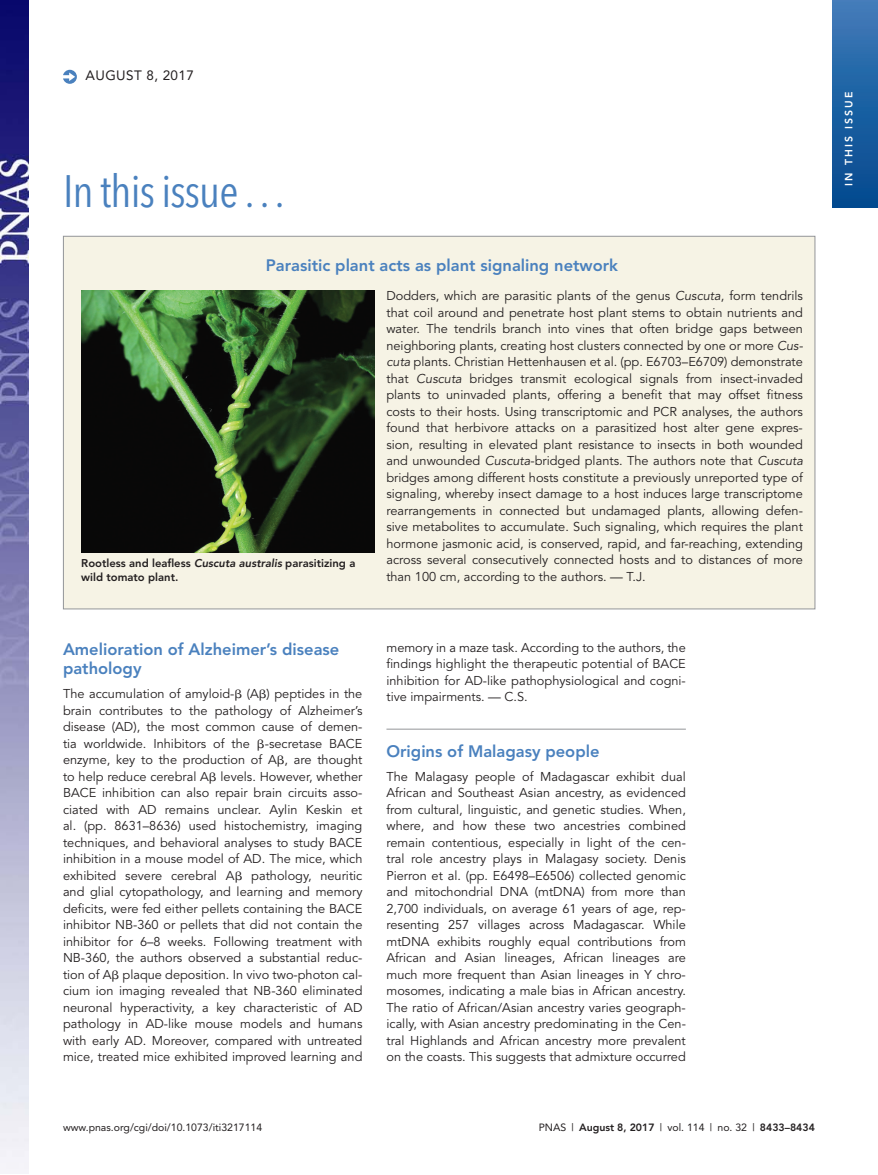
<style>
.page{position:relative;width:878px;height:1175px;background:#fff}
.page>*{position:absolute;margin:0;border:0;box-sizing:border-box;transform-origin:0 0}
.t1{font:condensed 45px "Avenir Next LT Pro";letter-spacing:-.02em;color:#4a81be}
.t2{font:800 16.5px/19.5px "Avenir";color:#4a81be}
.t3{font:13.5px "Avenir";letter-spacing:.03em;color:#231f20}
.t4{font:12.75px/16.5px "Avenir";color:#231f20;text-align:justify}
.t5{font:800 11.25px/13.5px "Avenir";color:#231f20}
.t6{font:800 10.5px "Avenir";color:#231f20}
.t7{font:10.5px "Avenir";color:#231f20}
.t8{font:800 10.5px "Avenir";letter-spacing:.2em;color:#fff}
.s1{font-family:"Avenir LT Std";font-style:italic}
.s2{font-weight:400}
</style>
<div class="page">
<img style="left:0;top:0;width:28px;height:1173px">
<svg style="left:63px;top:70px;width:14px;height:14px"></svg>
<div style="left:832px;top:0;width:46px;height:207px;background:linear-gradient(to bottom,#3f7bb9,#00488e)"></div>
<div style="left:63px;top:236px;width:752px;height:373px;background:#f6f3e5;border:1px solid #939598"></div>
<hr style="left:386px;top:728px;width:300px;height:1px;background:#939598">
<img style="left:81px;top:291px;width:293px;height:262px">
<p class="t3" style="left:86px;top:68px;width:110px">August 8, 2017</p>
<h1 class="t1" style="left:63px;top:164px;width:223px">In this issue . . .</h1>
<p class="t2" style="left:266px;top:255px;width:354px">Parasitic plant acts as plant signaling network</p>
<p class="t4" style="left:386px;top:288px;width:418px">Dodders, which are parasitic plants of the genus <span class="s1">Cuscuta</span>, form tendrils that coil around and penetrate host plant stems to obtain nutrients and water. The tendrils branch into vines that often bridge gaps between neighboring plants, creating host clusters connected by one or more <span class="s1">Cus&shy;cuta</span> plants. Christian Hettenhausen et al. (pp. E6703–E6709) demonstrate that <span class="s1">Cuscuta</span> bridges transmit ecological signals from insect-invaded plants to uninvaded plants, offering a benefit that may offset fitness costs to their hosts. Using transcriptomic and PCR analyses, the authors found that herbivore attacks on a parasitized host alter gene expres&shy;sion, resulting in elevated plant resistance to insects in both wounded and unwounded <span class="s1">Cuscuta</span>-bridged plants. The authors note that <span class="s1">Cuscuta </span>bridges among different hosts constitute a previously unreported type of signaling, whereby insect damage to a host induces large transcriptome rearrangements in connected but undamaged plants, allowing defen&shy;sive metabolites to accumulate. Such signaling, which requires the plant hormone jasmonic acid, is conserved, rapid, and far-reaching, extending across several consecutively connected hosts and to distances of more than 100 cm, according to the authors. — T.J.</p>
<p class="t5" style="left:81px;top:556px;width:275px">Rootless and leafless <span class="s1">Cuscuta australis</span> parasitizing a wild tomato plant.</p>
<p class="t2" style="left:63px;top:639px;width:278px">Amelioration of Alzheimer’s disease pathology</p>
<p class="t4" style="left:63px;top:685px;width:301px">The accumulation of amyloid- (A ) peptides in the brain contributes to the pathology of Alzheimer’s disease (AD), the most common cause of demen&shy;tia worldwide. Inhibitors of the -secretase BACE enzyme, key to the production of A , are thought to help reduce cerebral A levels. However, whether BACE inhibition can also repair brain circuits asso&shy;ciated with AD remains unclear. Aylin Keskin et al. (pp. 8631–8636) used histochemistry, imaging techniques, and behavioral analyses to study BACE inhibition in a mouse model of AD. The mice, which exhibited severe cerebral A</p>
<p class="t4" style="left:63px;top:867px;width:301px;text-indent:188px">pathology, neuritic and glial cytopathology, and learning and memory deficits, were fed either pellets containing the BACE inhibitor NB-360 or pellets that did not contain the inhibitor for 6–8 weeks. Following treatment with NB-360, the authors observed a substantial reduc&shy;tion of A plaque deposition. In vivo two-photon cal&shy;cium ion imaging revealed that NB-360 eliminated neuronal hyperactivity, a key characteristic of AD pathology in AD-like mouse models and humans with early AD. Moreover, compared with untreated mice, treated mice exhibited improved learning and</p>
<p class="t4" style="left:386px;top:639px;width:301px">memory in a maze task. According to the authors, the findings highlight the therapeutic potential of BACE inhibition for AD-like pathophysiological and cogni&shy;tive impairments. — C.S.</p>
<p class="t2" style="left:386px;top:741px;width:214px">Origins of Malagasy people</p>
<p class="t4" style="left:386px;top:768px;width:301px">The Malagasy people of Madagascar exhibit dual African and Southeast Asian ancestry, as evidenced from cultural, linguistic, and genetic studies. When, where, and how these two ancestries combined remain contentious, especially in light of the cen&shy;tral role ancestry plays in Malagasy society. Denis Pierron et al. (pp. E6498–E6506) collected genomic and mitochondrial DNA (mtDNA) from more than 2,700 individuals, on average 61 years of age, rep&shy;resenting 257 villages across Madagascar. While mtDNA exhibits roughly equal contributions from African and Asian lineages, African lineages are much more frequent than Asian lineages in Y chro&shy;mosomes, indicating a male bias in African ancestry.<br>The ratio of African/Asian ancestry varies geograph&shy;ically, with Asian ancestry predominating in the Cen&shy;tral Highlands and African ancestry more prevalent on the coasts. This suggests that admixture occurred</p>
<p class="t7" style="left:63px;top:1121px;width:201px">www.pnas.org/cgi/doi/10.1073/iti3217114</p>
<p class="t6" style="left:538px;top:1121px;width:278px"><span class="s2">PNAS |</span> August 8, 2017 <span class="s2">| vol. 114 | no. 32 |</span> 8433–8434</p>
<p class="t8" style="left:842px;top:186px;width:96px;rotate:-90deg">IN THIS ISSUE</p>
</div>
